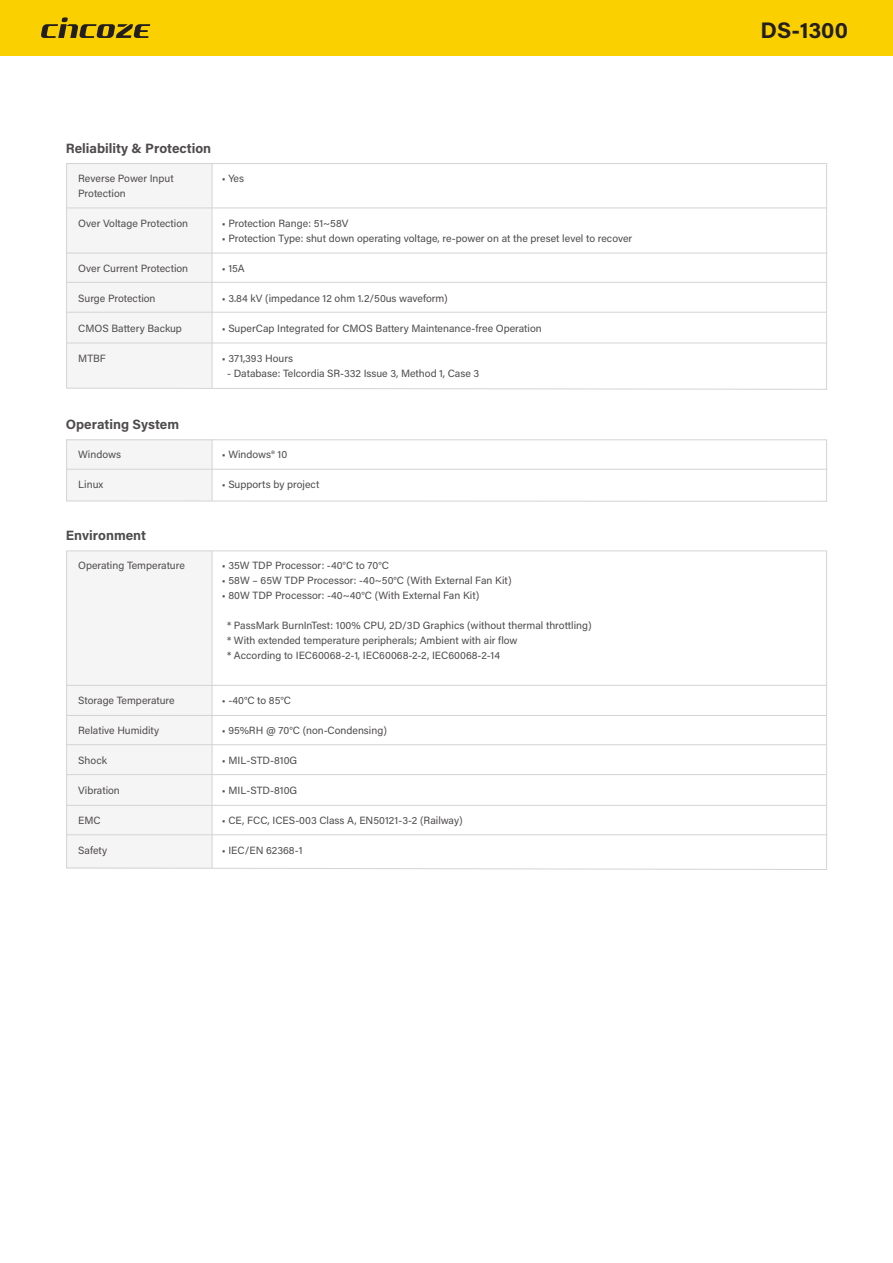
<style>
.page{position:relative;width:893px;height:1263px;background:#fff}
.page>*{position:absolute;margin:0;border:0;box-sizing:border-box;transform-origin:0 0}
.t1{font:700 22.5px "Acumin Pro";color:#241f1f}
.t2{font:700 13.5px "Acumin Pro";color:#4e4b4c}
.t3{font:10.5px/15px "Acumin Pro";color:#4e4b4c}
</style>
<div class="page">
<div style="left:0;top:0;width:893px;height:55px;background:#fad000"></div>
<svg style="left:41px;top:17px;width:109px;height:21px"></svg>
<svg style="left:66px;top:163px;width:761px;height:227px"></svg>
<svg style="left:66px;top:550px;width:761px;height:320px"></svg>
<div style="left:67px;top:440px;width:145px;height:61px;background:#f6f5f5"></div>
<hr style="left:67px;top:469px;width:760px;height:1px;background:#d5d4d5">
<hr style="left:212px;top:440px;width:1px;height:61px;background:#d5d4d5">
<div style="left:66px;top:440px;width:761px;height:61px;border:1px solid #d5d4d5"></div>
<p class="t2" style="left:66px;top:139px;width:147px">Reliability &amp; Protection</p>
<p class="t3" style="left:78px;top:170px;width:97px">Reverse Power Input<br>Protection</p>
<p class="t3" style="left:78px;top:215px;width:111px">Over Voltage Protection</p>
<p class="t3" style="left:78px;top:260px;width:112px">Over Current Protection</p>
<p class="t3" style="left:78px;top:290px;width:79px">Surge Protection</p>
<p class="t3" style="left:78px;top:320px;width:105px">CMOS Battery Backup</p>
<p class="t3" style="left:78px;top:350px;width:29px">MTBF</p>
<p class="t3" style="left:222px;top:170px;width:24px">• Yes</p>
<p class="t3" style="left:222px;top:215px;width:128px">• Protection Range: 51~58V</p>
<p class="t3" style="left:222px;top:230px;width:412px">• Protection Type: shut down operating voltage, re-power on at the preset level to recover</p>
<p class="t3" style="left:222px;top:260px;width:25px">• 15A</p>
<p class="t3" style="left:222px;top:290px;width:227px">• 3.84 kV (impedance 12 ohm 1.2/50us waveform)</p>
<p class="t3" style="left:222px;top:320px;width:321px">• SuperCap Integrated for CMOS Battery Maintenance-free Operation</p>
<p class="t3" style="left:222px;top:350px;width:73px">• 371,393 Hours</p>
<p class="t3" style="left:227px;top:365px;width:254px">- Database: Telcordia SR-332 Issue 3, Method 1, Case 3</p>
<p class="t2" style="left:66px;top:415px;width:115px">Operating System</p>
<p class="t3" style="left:78px;top:446px;width:44px">Windows</p>
<p class="t3" style="left:78px;top:476px;width:27px">Linux</p>
<p class="t2" style="left:66px;top:526px;width:82px">Environment</p>
<p class="t3" style="left:78px;top:557px;width:108px">Operating Temperature</p>
<p class="t3" style="left:78px;top:692px;width:98px">Storage Temperature</p>
<p class="t3" style="left:78px;top:722px;width:83px">Relative Humidity</p>
<p class="t3" style="left:78px;top:752px;width:30px">Shock</p>
<p class="t3" style="left:78px;top:782px;width:43px">Vibration</p>
<p class="t3" style="left:78px;top:812px;width:24px">EMC</p>
<p class="t3" style="left:78px;top:842px;width:30px">Safety</p>
<p class="t3" style="left:222px;top:446px;width:67px">• Windows® 10</p>
<p class="t3" style="left:222px;top:476px;width:99px">• Supports by project</p>
<p class="t3" style="left:222px;top:557px;width:169px">• 35W TDP Processor: -40°C to 70°C</p>
<p class="t3" style="left:222px;top:572px;width:291px">• 58W – 65W TDP Processor: -40~50°C (With External Fan Kit)</p>
<p class="t3" style="left:222px;top:587px;width:259px">• 80W TDP Processor: -40~40°C (With External Fan Kit)</p>
<p class="t3" style="left:227px;top:617px;width:366px">* PassMark BurnInTest: 100% CPU, 2D/3D Graphics (without thermal throttling) * With extended temperature peripherals; Ambient with air flow<br>* According to IEC60068-2-1, IEC60068-2-2, IEC60068-2-14</p>
<p class="t3" style="left:222px;top:692px;width:71px">• -40°C to 85°C</p>
<p class="t3" style="left:222px;top:722px;width:167px">• 95%RH @ 70°C (non-Condensing)</p>
<p class="t3" style="left:222px;top:752px;width:77px">• MIL-STD-810G</p>
<p class="t3" style="left:222px;top:782px;width:77px">• MIL-STD-810G</p>
<p class="t3" style="left:222px;top:812px;width:242px">• CE, FCC, ICES-003 Class A, EN50121-3-2 (Railway)</p>
<p class="t3" style="left:222px;top:842px;width:82px">• IEC/EN 62368-1</p>
<h1 class="t1" style="left:760px;top:14px;width:89px">DS-1300</h1>
</div>
